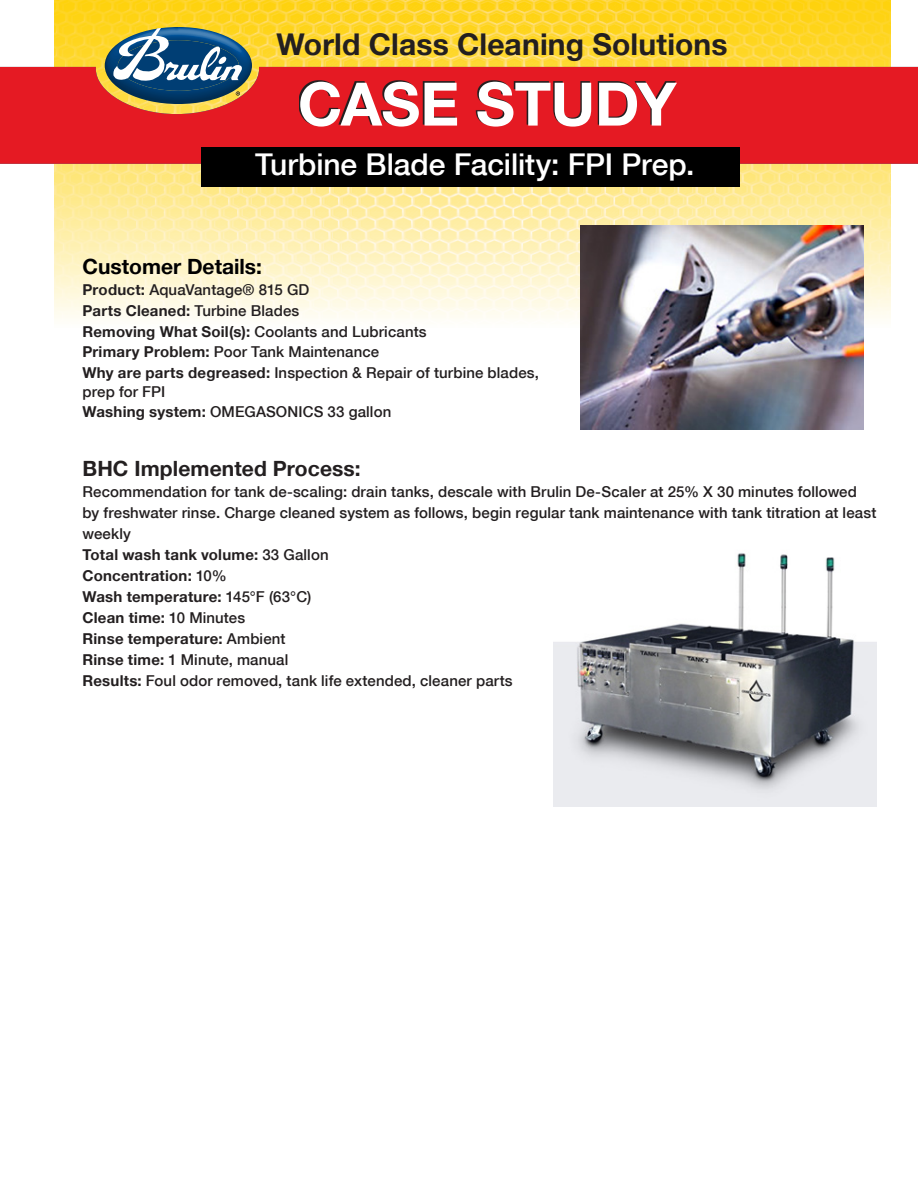
<style>
.page{position:relative;width:918px;height:1188px;background:#fff}
.page>*{position:absolute;margin:0;border:0;box-sizing:border-box;transform-origin:0 0}
.t1{font:700 60px "Helvetica Neue";letter-spacing:-.01em;color:#fff}
.t2{font:500 30px "Helvetica Neue";letter-spacing:-.005em;color:#fff}
.t3{font:700 30px "Helvetica Neue";letter-spacing:.005em;color:#231f20}
.Product_Info{font:700 21px "Helvetica Neue";letter-spacing:.005em;color:#231f20}
.t4{font:700 21px "Helvetica Neue";color:#000}
.t5{font:500 15px/21px "Helvetica Neue";letter-spacing:.01em;color:#231f20}
.t6{font:700 15px "Helvetica Neue";letter-spacing:.015em;color:#231f20}
.s1{font-weight:700}
.s2{font-weight:500}
</style>
<div class="page">
<img style="left:54px;top:0;width:837px;height:327px">
<svg style="left:105px;top:27px;width:147px;height:40px;background:#628383"></svg>
<svg style="left:0;top:67px;width:918px;height:97px;background:#da242b"></svg>
<div style="left:201px;top:147px;width:539px;height:39px;background:#000"></div>
<svg style="left:299px;top:80px;width:376px;height:45px;background:#8b1c21"></svg>
<img style="left:581px;top:225px;width:283px;height:204px">
<img style="left:554px;top:553px;width:322px;height:254px">
<p class="t3" style="left:276px;top:26px;width:453px">World Class Cleaning Solutions</p>
<p class="t1" style="left:298px;top:67px;width:380px">CASE STUDY</p>
<p class="t2" style="left:255px;top:146px;width:441px">Turbine Blade Facility: FPI Prep.</p>
<p class="t4" style="left:82px;top:254px;width:181px">Customer Details:</p>
<p class="t5" style="left:82px;top:279px;width:228px"><span class="s1">Product:</span> AquaVantage® 815 GD</p>
<p class="t6" style="left:82px;top:302px;width:218px">Parts Cleaned: <span class="s2">Turbine Blades</span></p>
<p class="t5" style="left:82px;top:321px;width:346px"><span class="s1">Removing What Soil(s):</span> Coolants and Lubricants</p>
<p class="t5" style="left:82px;top:341px;width:298px"><span class="s1">Primary Problem:</span> Poor Tank Maintenance</p>
<p class="t5" style="left:82px;top:362px;width:458px"><span class="s1">Why are parts degreased:</span> Inspection &amp; Repair of turbine blades,</p>
<p class="t5" style="left:82px;top:381px;width:84px">prep for FPI</p>
<p class="t5" style="left:82px;top:401px;width:310px"><span class="s1">Washing system:</span> OMEGASONICS 33 gallon</p>
<p class="Product_Info" style="left:82px;top:456px;width:280px">BHC Implemented Process:</p>
<p class="t5" style="left:82px;top:481px;width:795px">Recommendation for tank de-scaling: drain tanks, descale with Brulin De-Scaler at 25% X 30 minutes followed by freshwater rinse. Charge cleaned system as follows, begin regular tank maintenance with tank titration at least weekly</p>
<p class="t6" style="left:82px;top:546px;width:248px">Total wash tank volume: <span class="s2">33 Gallon</span></p>
<p class="t6" style="left:82px;top:567px;width:146px">Concentration: <span class="s2">10%</span></p>
<p class="t6" style="left:82px;top:588px;width:230px">Wash temperature: <span class="s2">145°F (63°C)</span></p>
<p class="t6" style="left:82px;top:609px;width:164px">Clean time: <span class="s2">10 Minutes</span></p>
<p class="t6" style="left:82px;top:630px;width:205px">Rinse temperature: <span class="s2">Ambient</span></p>
<p class="t5" style="left:82px;top:649px;width:207px"><span class="s1">Rinse time:</span> 1 Minute, manual</p>
<p class="t5" style="left:82px;top:670px;width:432px"><span class="s1">Results:</span> Foul odor removed, tank life extended, cleaner parts</p>
</div>
